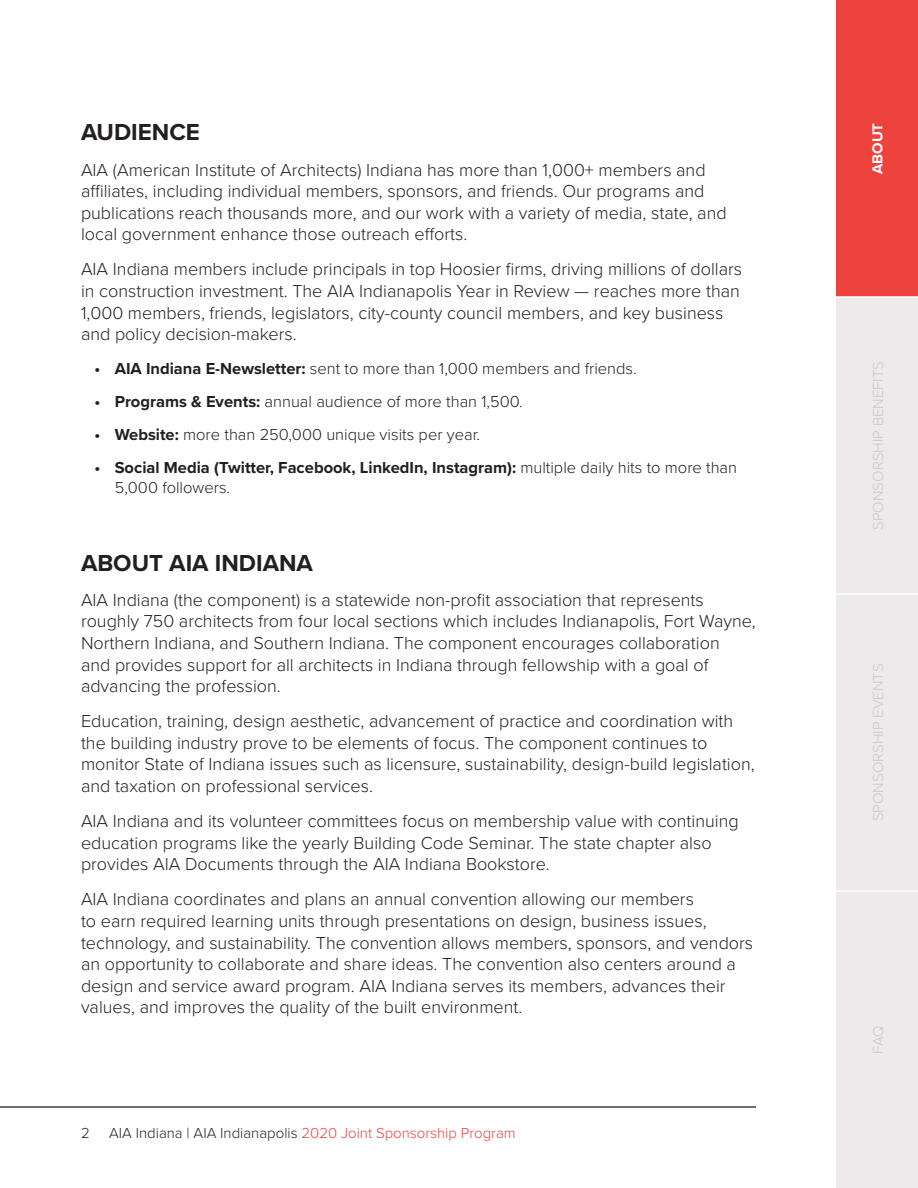
<style>
.page{position:relative;width:918px;height:1188px;background:#fff}
.page>*{position:absolute;margin:0;border:0;box-sizing:border-box;transform-origin:0 0}
.t1{font:700 24px "Proxima Nova";color:#231f20}
.t2{font:300 18px/21.6px "Proxima Nova";color:#231f20}
.t3{font:300 16.5px "Proxima Nova";color:#231f20}
.t4{font:700 16.5px/19.8px "Proxima Nova";color:#231f20}
.t5{font:300 15px "Proxima Nova";color:#ee423c}
.t6{font:300 15px "Proxima Nova";color:#c8c7c8}
.t7{font:700 15px "Proxima Nova";color:#fff}
.t8{font:300 15px "Proxima Nova";color:#231f20}
.s1{font-weight:700}
.s2{font-weight:300}
.s3{color:#231f20}
</style>
<div class="page">
<hr style="left:0;top:1106px;width:756px;height:2px;background:#3e3e3f">
<div style="left:836px;top:0;width:82px;height:1188px;background:#edeaeb"></div>
<div style="left:836px;top:0;width:82px;height:297px;background:#ee423c"></div>
<hr style="left:836px;top:593px;width:82px;height:2px;background:#fff">
<hr style="left:836px;top:890px;width:82px;height:2px;background:#fff">
<hr style="left:836px;top:296px;width:82px;height:2px;background:#fff">
<p class="t1" style="left:81px;top:115px;width:120px">AUDIENCE</p>
<p class="t2" style="left:81px;top:158px;width:647px">AIA (American Institute of Architects) Indiana has more than 1,000+ members and affiliates, including individual members, sponsors, and friends. Our programs and publications reach thousands more, and our work with a variety of media, state, and local government enhance those outreach efforts.</p>
<p class="t2" style="left:81px;top:258px;width:663px">AIA Indiana members include principals in top Hoosier firms, driving millions of dollars in construction investment. The AIA Indianapolis Year in Review — reaches more than 1,000 members, friends, legislators, city-county council members, and key business and policy decision-makers.</p>
<p class="t3" style="left:94px;top:356px;width:544px"><span class="s1">• AIA Indiana E-Newsletter:</span> sent to more than 1,000 members and friends.</p>
<p class="t3" style="left:94px;top:389px;width:430px"><span class="s1">• Programs &amp; Events:</span> annual audience of more than 1,500.</p>
<p class="t3" style="left:94px;top:422px;width:387px"><span class="s1">• Website:</span> more than 250,000 unique visits per year.</p>
<p class="t4" style="left:115px;top:458px;width:624px;text-indent:-20px">• Social Media (Twitter, Facebook, LinkedIn, Instagram): <span class="s2">multiple daily hits to more than<br>5,000 followers.</span></p>
<p class="t1" style="left:81px;top:545px;width:234px">ABOUT AIA INDIANA</p>
<p class="t2" style="left:81px;top:588px;width:676px">AIA Indiana (the component) is a statewide non-profit association that represents roughly 750 architects from four local sections which includes Indianapolis, Fort Wayne, Northern Indiana, and Southern Indiana. The component encourages collaboration<br>and provides support for all architects in Indiana through fellowship with a goal of advancing the profession.</p>
<p class="t2" style="left:81px;top:709px;width:675px">Education, training, design aesthetic, advancement of practice and coordination with the building industry prove to be elements of focus. The component continues to monitor State of Indiana issues such as licensure, sustainability, design-build legislation, and taxation on professional services.</p>
<p class="t2" style="left:81px;top:809px;width:659px">AIA Indiana and its volunteer committees focus on membership value with continuing education programs like the yearly Building Code Seminar. The state chapter also provides AIA Documents through the AIA Indiana Bookstore.</p>
<p class="t2" style="left:81px;top:888px;width:674px">AIA Indiana coordinates and plans an annual convention allowing our members<br>to earn required learning units through presentations on design, business issues, technology, and sustainability. The convention allows members, sponsors, and vendors an opportunity to collaborate and share ideas. The convention also centers around a design and service award program. AIA Indiana serves its members, advances their values, and improves the quality of the built environment.</p>
<p class="t8" style="left:81px;top:1122px;width:10px">2</p>
<p class="t5" style="left:109px;top:1122px;width:408px"><span class="s3">AIA Indiana | AIA Indianapolis</span> 2020 Joint Sponsorship Program</p>
<p class="t7" style="left:866px;top:174px;width:53px;rotate:-90deg">ABOUT</p>
<p class="t6" style="left:867px;top:530px;width:170px;rotate:-90deg">SPONSORSHIP BENEFITS</p>
<p class="t6" style="left:867px;top:821px;width:159px;rotate:-90deg">SPONSORSHIP EVENTS</p>
<p class="t6" style="left:867px;top:1054px;width:30px;rotate:-90deg">FAQ</p>
</div>
